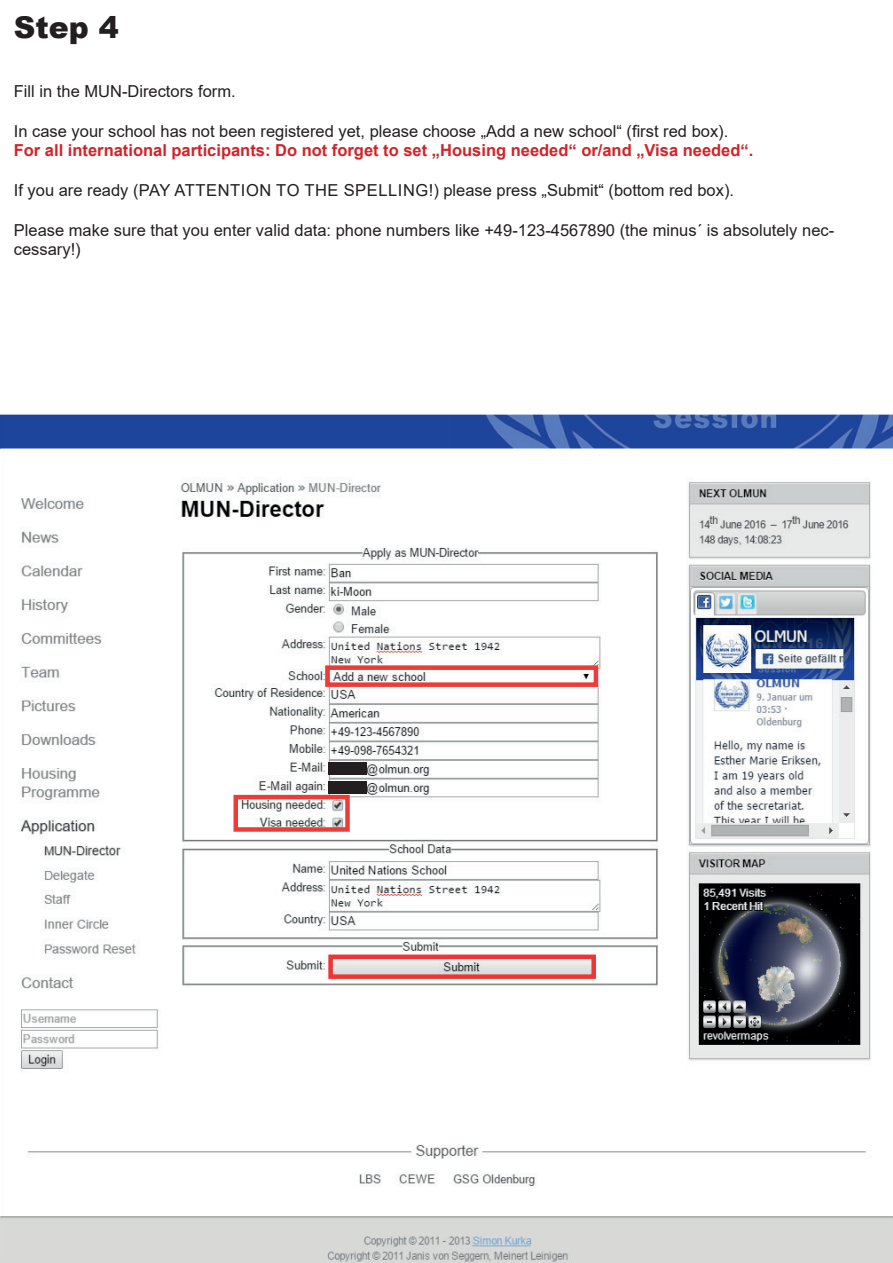
<style>
.page{position:relative;width:893px;height:1263px;background:#fff}
.page>*{position:absolute;margin:0;border:0;box-sizing:border-box;transform-origin:0 0}
.t1{font:900 30px "Arial";color:#231f20}
.t2{font:16.5px/19.8px "Arial";color:#231f20}
.t3{font:700 16.5px "Arial";color:#d1232a}
</style>
<div class="page">
<img style="left:0;top:415px;width:893px;height:848px">
<img style="left:0;top:418px;width:1px;height:842px">
<div style="left:325px;top:665px;width:273px;height:22px;border:4px solid #ee3b37"></div>
<div style="left:234px;top:795px;width:116px;height:37px;border:4px solid #ee3b37"></div>
<div style="left:328px;top:762px;width:39px;height:13px;background:#231f20"></div>
<div style="left:328px;top:781px;width:39px;height:13px;background:#231f20"></div>
<div style="left:328px;top:954px;width:268px;height:25px;border:4px solid #ee3434"></div>
<h1 class="t1" style="left:14px;top:6px;width:107px">Step 4</h1>
<p class="t2" style="left:14px;top:81px;width:223px">Fill in the MUN-Directors form.</p>
<p class="t2" style="left:14px;top:121px;width:716px">In case your school has not been registered yet, please choose „Add a new school“ (first red box).</p>
<p class="t3" style="left:14px;top:139px;width:741px">For all international participants: Do not forget to set „Housing needed“ or/and „Visa needed“.</p>
<p class="t2" style="left:14px;top:180px;width:722px">If you are ready (PAY ATTENTION TO THE SPELLING!) please press „Submit“ (bottom red box).</p>
<p class="t2" style="left:14px;top:220px;width:822px">Please make sure that you enter valid data: phone numbers like +49-123-4567890 (the minus´ is absolutely nec&shy;cessary!)</p>
</div>
